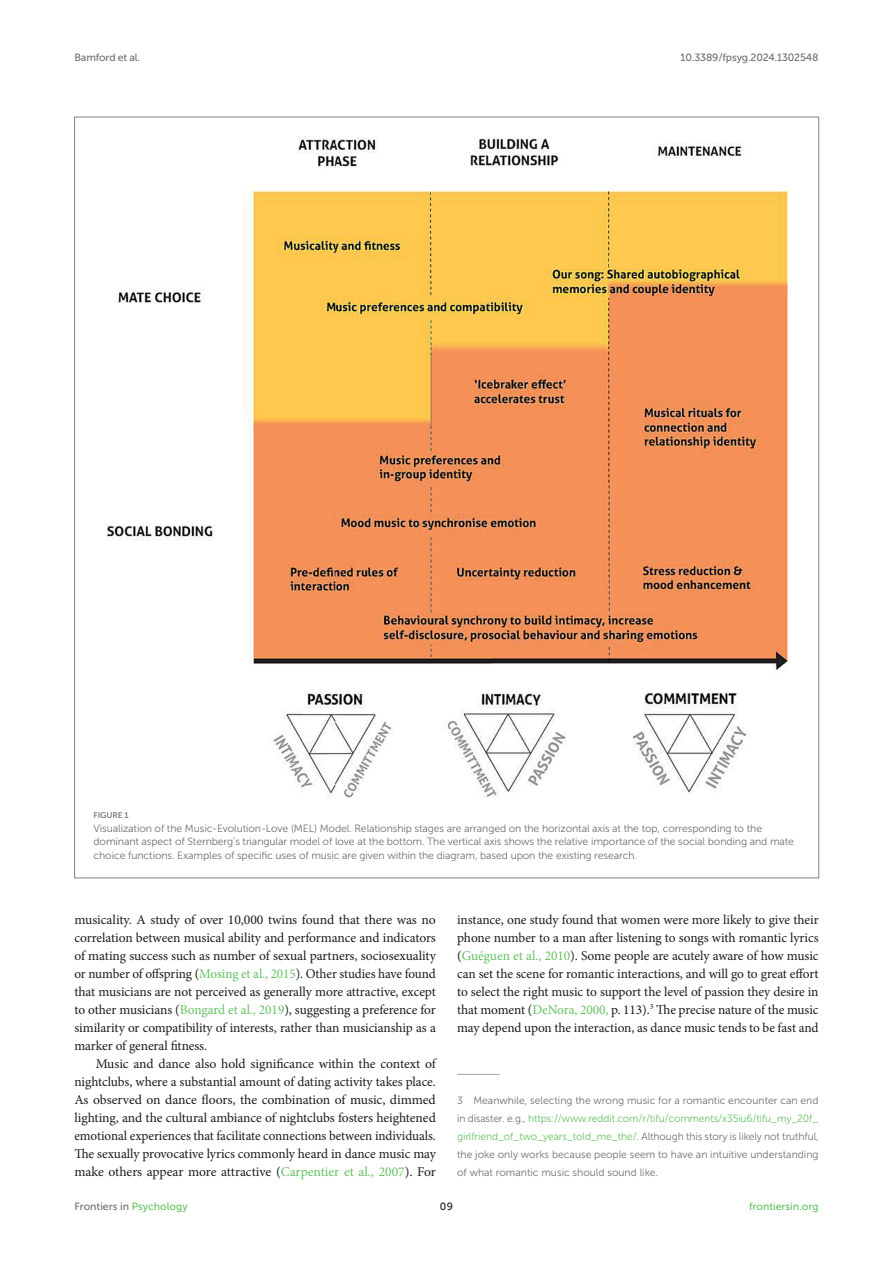
<style>
.page{position:relative;width:893px;height:1263px;background:#fff}
.page>*{position:absolute;margin:0;border:0;box-sizing:border-box;transform-origin:0 0}
.TEXT{font:13.5px/18px "Minion Pro";letter-spacing:-.005em;color:#1b1c1b;text-align:justify}
.FIG_LEG{font:10.5px/13.5px "Museo Sans 300";letter-spacing:-.01em;color:#706f70}
.FOOTNOTE{font:10.5px/18px "Museo Sans 300";color:#706f70;text-align:justify}
.t1{font:10.5px "Museo Sans 500";letter-spacing:-.015em;color:#706f70}
.t2{font:10.5px "Museo Sans 500";color:#65c161}
.t3{font:10.5px "Museo Sans 500";color:#1b1c1b}
.FIG_HD{font:8.25px "Museo Sans 700";letter-spacing:-.01em;color:#7e7f7f}
.s1{color:#65c161}
</style>
<div class="page">
<hr style="left:457px;top:1074px;width:43px;height:1px;background:#a2a3a3">
<img style="left:106px;top:137px;width:682px;height:661px">
<p class="t1" style="left:74px;top:51px;width:67px">Bamford et al.</p>
<p class="t1" style="left:681px;top:51px;width:139px">10.3389/fpsyg.2024.1302548</p>
<p class="FIG_HD" style="left:94px;top:811px;width:37px">FIGURE 1</p>
<p class="FIG_LEG" style="left:94px;top:822px;width:702px">Visualization of the Music-Evolution-Love (MEL) Model. Relationship stages are arranged on the horizontal axis at the top, corresponding to the dominant aspect of Sternberg’s triangular model of love at the bottom. The vertical axis shows the relative importance of the social bonding and mate choice functions. Examples of specific uses of music are given within the diagram, based upon the existing research.</p>
<p class="TEXT" style="left:74px;top:911px;width:363px">musicality. A study of over 10,000 twins found that there was no correlation between musical ability and performance and indicators of mating success such as number of sexual partners, sociosexuality or number of offspring (<span class="s1">Mosing et al., 2015</span>). Other studies have found that musicians are not perceived as generally more attractive, except to other musicians (<span class="s1">Bongard et al., 2019</span>), suggesting a preference for similarity or compatibility of interests, rather than musicianship as a marker of general fitness.</p>
<p class="TEXT" style="left:74px;top:1055px;width:363px;text-indent:21px">Music and dance also hold significance within the context of nightclubs, where a substantial amount of dating activity takes place.<br>As observed on dance floors, the combination of music, dimmed lighting, and the cultural ambiance of nightclubs fosters heightened emotional experiences that facilitate connections between individuals.<br>The sexually provocative lyrics commonly heard in dance music may make others appear more attractive (<span class="s1">Carpentier et al., 2007</span>). For</p>
<p class="TEXT" style="left:457px;top:911px;width:363px">instance, one study found that women were more likely to give their phone number to a man after listening to songs with romantic lyrics (<span class="s1">Guéguen et al., 2010</span>). Some people are acutely aware of how music can set the scene for romantic interactions, and will go to great effort to select the right music to support the level of passion they desire in that moment (<span class="s1">DeNora, 2000,</span> p. 113).<sup>3</sup> The precise nature of the music may depend upon the interaction, as dance music tends to be fast and</p>
<p class="FOOTNOTE" style="left:457px;top:1091px;width:363px">3 Meanwhile, selecting the wrong music for a romantic encounter can end in disaster. e.g., <span class="s1">https://www.reddit.com/r/tifu/comments/x35iu6/tifu_my_20f_ girlfriend_of_two_years_told_me_the/</span>. Although this story is likely not truthful, the joke only works because people seem to have an intuitive understanding of what romantic music should sound like.</p>
<p class="t1" style="left:74px;top:1200px;width:115px">Frontiers in <span class="s1">Psychology</span></p>
<p class="t3" style="left:440px;top:1200px;width:15px">09</p>
<p class="t2" style="left:749px;top:1200px;width:71px">frontiersin.org</p>
</div>
